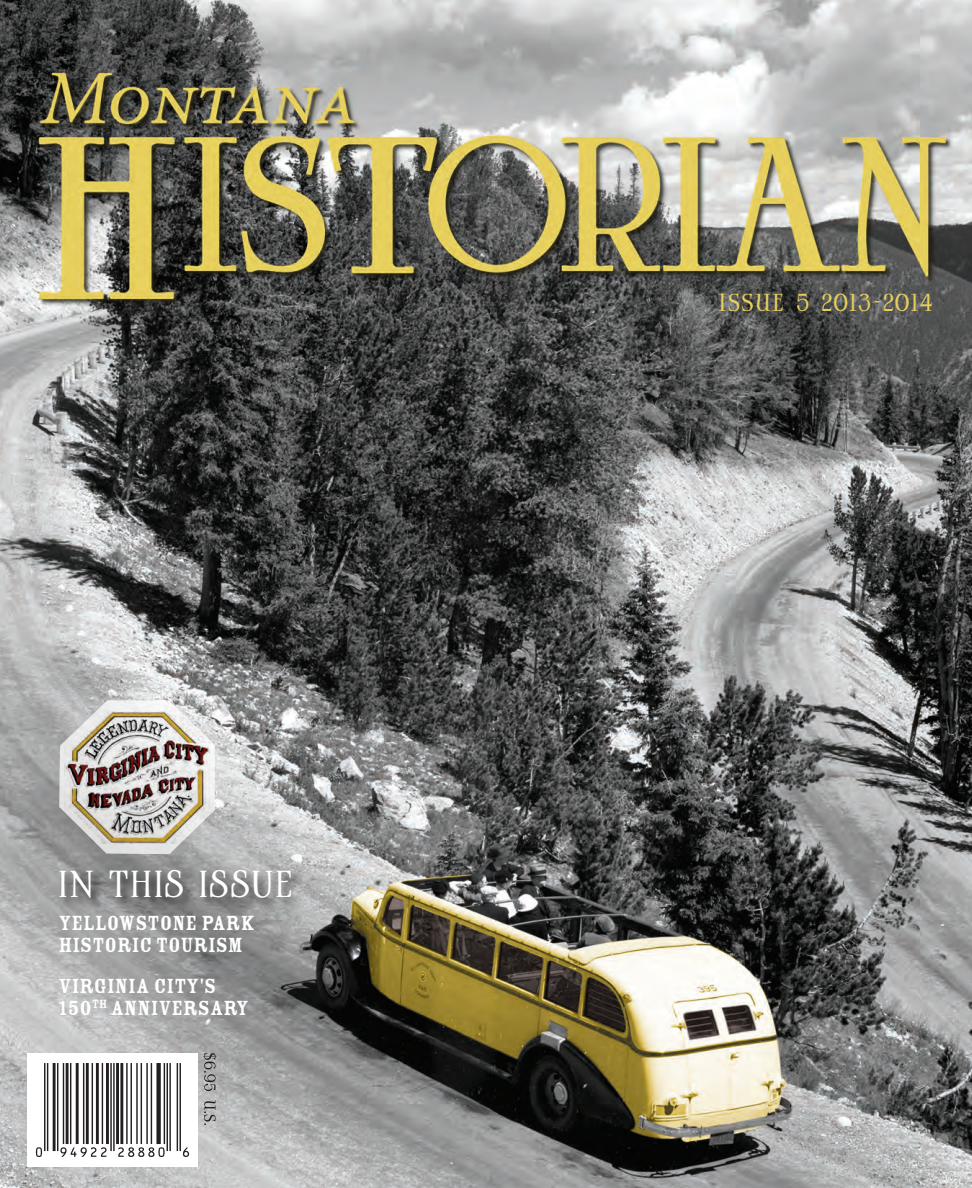
<style>
.page{position:relative;width:972px;height:1188px;background:#fff}
.page>*{position:absolute;margin:0;border:0;box-sizing:border-box;transform-origin:0 0}
.t1{font:37.5px "LHF Ross Antique Roman 2";letter-spacing:.045em;color:#fff}
.t2{font:30px "LHF Booth";letter-spacing:.06em;color:#e6cf5e}
.t3{font:22.5px/22.5px "Rosewood Fill";color:#fff}
</style>
<div class="page">
<img style="left:0;top:0;width:972px;height:1188px">
<div style="left:27px;top:1053px;width:171px;height:114px;background:#fff"></div>
<svg style="left:36px;top:1063px;width:153px;height:94px"></svg>
<svg style="left:203px;top:1053px;width:14px;height:38px"></svg>
<svg style="left:204px;top:1100px;width:12px;height:25px"></svg>
<svg style="left:57px;top:867px;width:247px;height:44px;background:#878788"></svg>
<svg style="left:58px;top:699px;width:158px;height:157px"></svg>
<img style="left:64px;top:711px;width:145px;height:132px">
<p class="t1" style="left:58px;top:861px;width:236px">IN THIS ISSUE</p>
<p class="t3" style="left:58px;top:912px;width:198px">YELLOWSTONE PARK<br>HISTORIC TOURISM</p>
<p class="t3" style="left:58px;top:975px;width:192px">VIRGINIA CITY'S<br>150<sup>TH</sup> ANNIVERSARY</p>
<p class="t2" style="left:719px;top:287px;width:215px">ISSUE 5 2013-2014</p>
</div>
